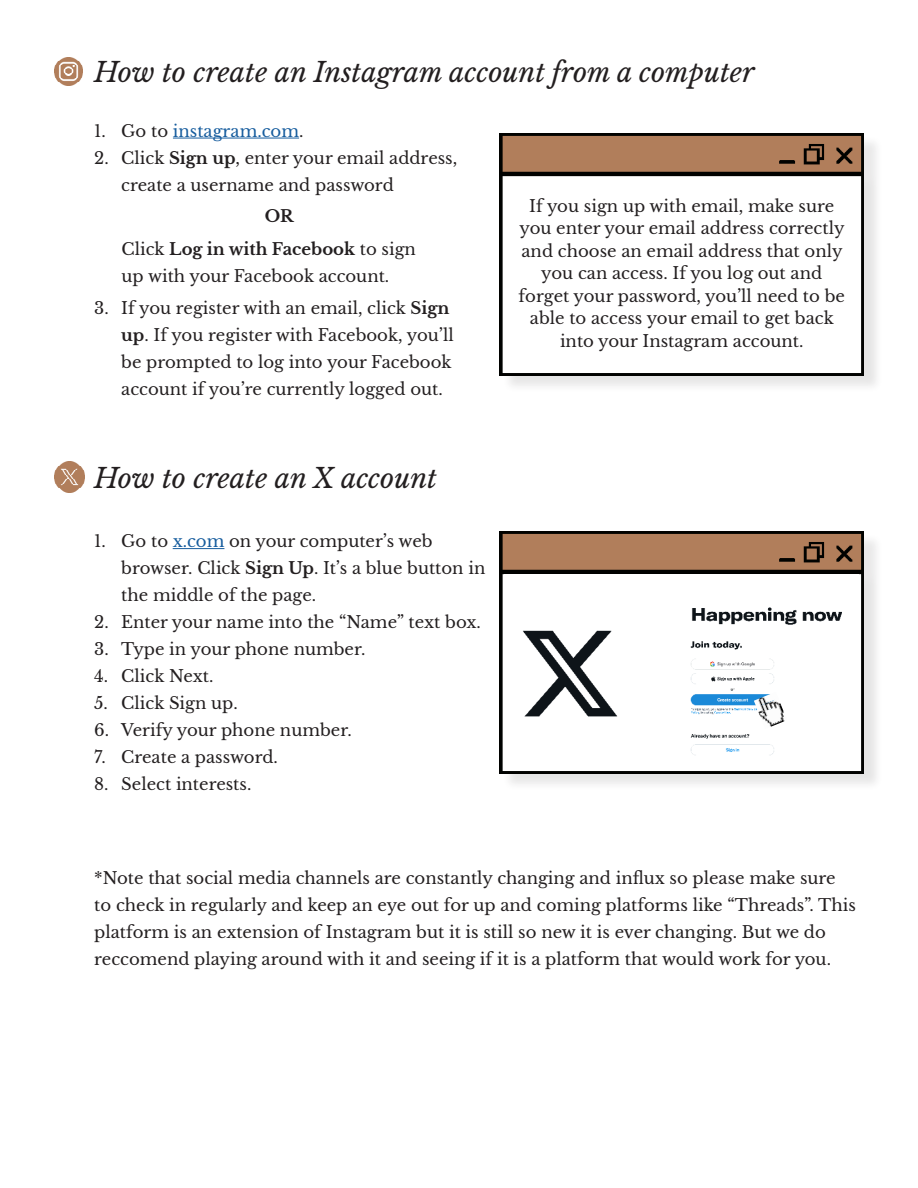
<style>
.page{position:relative;width:918px;height:1188px;background:#fff}
.page>*{position:absolute;margin:0;border:0;box-sizing:border-box;transform-origin:0 0}
.t1{font:italic 27px "Libre Baskerville";color:#231f20}
.t2{font:16.5px/27px "Libre Baskerville";color:#231f20}
.t3{font:16.5px "Libre Baskerville";color:#175d9e}
.t4{font:700 16.5px "Libre Baskerville";color:#231f20}
.s1{color:#231f20}
.s2{font-weight:700}
.s3{color:#175d9e}
</style>
<div class="page">
<div style="left:503px;top:135px;width:380px;height:259px;background:#231f20;opacity:.12"></div>
<img style="left:500px;top:133px;width:364px;height:243px">
<div style="left:503px;top:533px;width:380px;height:259px;background:#231f20;opacity:.12"></div>
<img style="left:500px;top:531px;width:364px;height:242px">
<hr style="left:173px;top:138px;width:126px;height:1px;background:#175d9e">
<hr style="left:173px;top:548px;width:51px;height:1px;background:#175d9e">
<img style="left:54px;top:57px;width:28px;height:28px">
<img style="left:505px;top:575px;width:354px;height:194px">
<img style="left:754px;top:692px;width:24px;height:15px">
<img style="left:756px;top:698px;width:25px;height:16px">
<img style="left:759px;top:705px;width:25px;height:15px">
<img style="left:762px;top:712px;width:24px;height:15px">
<img style="left:764px;top:718px;width:23px;height:11px">
<img style="left:54px;top:462px;width:30px;height:30px">
<p class="t1" style="left:94px;top:55px;width:662px">How to create an Instagram account from a computer</p>
<p class="t3" style="left:94px;top:121px;width:211px"><span class="s1">1. Go to</span> instagram.com<span class="s1">.</span></p>
<p class="t2" style="left:121px;top:144px;width:338px;text-indent:-27px">2. Click <span class="s2">Sign up</span>, enter your email address, create a username and password</p>
<p class="t4" style="left:265px;top:206px;width:30px">OR</p>
<p class="t2" style="left:122px;top:236px;width:296px">Click <span class="s2">Log in with Facebook</span> to sign up with your Facebook account.</p>
<p class="t2" style="left:121px;top:294px;width:334px;text-indent:-27px">3. If you register with an email, click <span class="s2">Sign up</span>. If you register with Facebook, you’ll be prompted to log into your Facebook account if you’re currently logged out.</p>
<p class="t1" style="left:94px;top:462px;width:344px">How to create an X account</p>
<p class="t2" style="left:121px;top:528px;width:366px;text-indent:-27px">1. Go to <span class="s3">x.com</span> on your computer’s web browser. Click <span class="s2">Sign Up</span>. It’s a blue button in the middle of the page.</p>
<p class="t2" style="left:94px;top:609px;width:388px">2. Enter your name into the “Name” text box.</p>
<p class="t2" style="left:94px;top:636px;width:273px">3. Type in your phone number.</p>
<p class="t2" style="left:94px;top:663px;width:121px">4. Click Next.</p>
<p class="t2" style="left:94px;top:690px;width:145px">5. Click Sign up.</p>
<p class="t2" style="left:94px;top:717px;width:259px">6. Verify your phone number.</p>
<p class="t2" style="left:94px;top:744px;width:185px">7. Create a password.</p>
<p class="t2" style="left:94px;top:771px;width:159px">8. Select interests.</p>
<p class="t2" style="left:519px;top:195px;width:328px;line-height:22.5px;text-align:center">If you sign up with email, make sure you enter your email address correctly and choose an email address that only you can access. If you log out and forget your password, you’ll need to be able to access your email to get back into your Instagram account.</p>
<p class="t2" style="left:94px;top:865px;width:763px">*Note that social media channels are constantly changing and influx so please make sure to check in regularly and keep an eye out for up and coming platforms like “Threads”. This platform is an extension of Instagram but it is still so new it is ever changing. But we do reccomend playing around with it and seeing if it is a platform that would work for you.</p>
</div>
